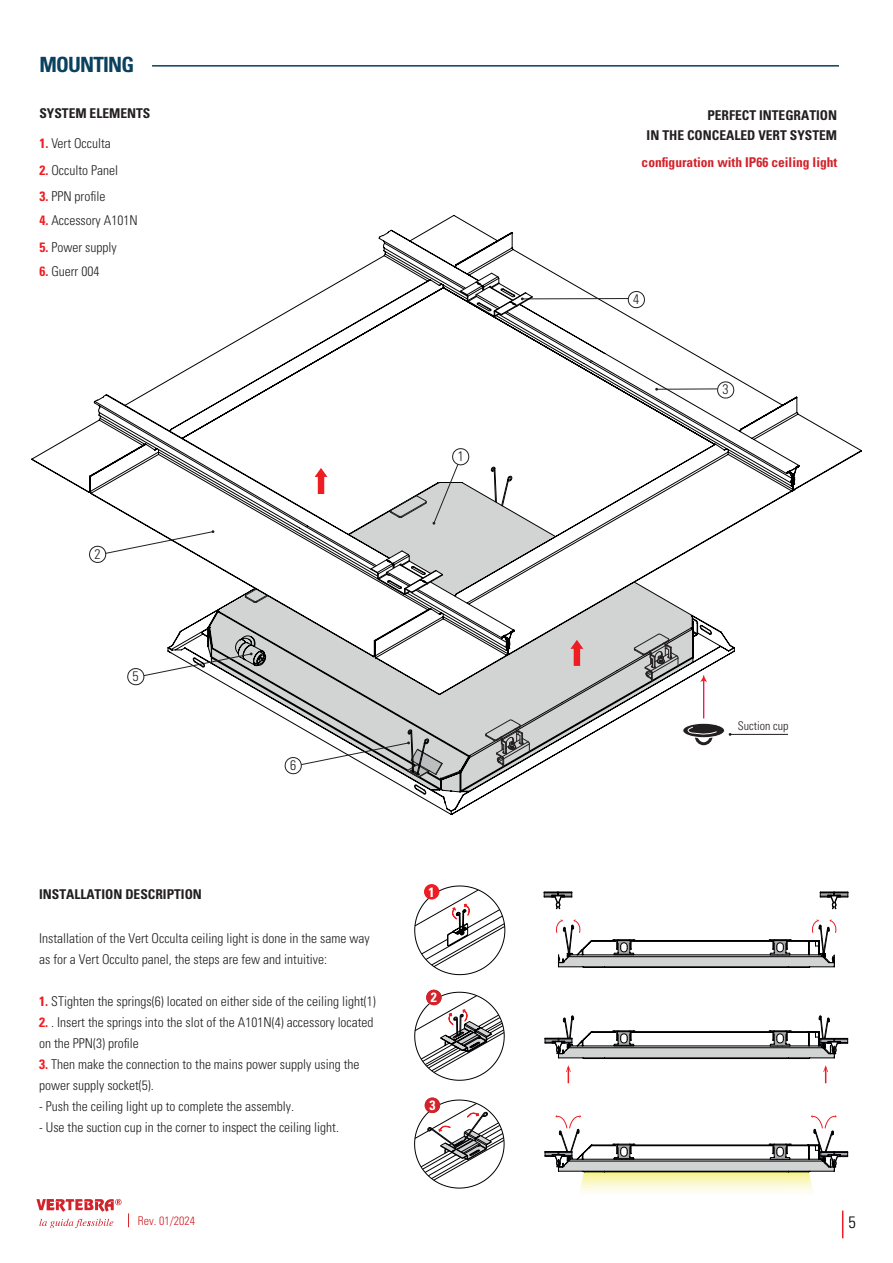
<style>
.page{position:relative;width:893px;height:1263px;background:#fff}
.page>*{position:absolute;margin:0;border:0;box-sizing:border-box;transform-origin:0 0}
.t1{font:700 condensed 21px "Univers LT Std";letter-spacing:-.035em;color:#0a415f}
.t2{font:300 condensed 16.5px "Univers LT Std";color:#000001}
.t3{font:300 condensed 13.8px "Univers LT Std";color:#231f20}
.t4{font:300 condensed 13.5px/21px "Univers LT Std";color:#231f20}
.t5{font:700 condensed 13.5px/19.5px "Univers LT Std";color:#231f20;text-align:right}
.t6{font:700 condensed 13.5px "Univers LT Std";color:#d2222a}
.t7{font:700 condensed 13.35px "Univers LT Std";color:#fff}
.t8{font:300 condensed 12px "Univers LT Std";color:#d2222a}
.t9{font:300 condensed 12px "Univers LT Std";color:#231f20}
.s1{font-weight:700;color:#ee1d23}
</style>
<div class="page">
<hr style="left:152px;top:65px;width:687px;height:2px;background:#093f5e">
<svg style="left:243px;top:695px;width:492px;height:120px"></svg>
<svg style="left:485px;top:719px;width:45px;height:48px;background:#9f9f9f"></svg>
<svg style="left:31px;top:215px;width:831px;height:480px"></svg>
<svg style="left:89px;top:530px;width:126px;height:33px"></svg>
<svg style="left:628px;top:291px;width:17px;height:17px"></svg>
<hr style="left:522px;top:298px;width:106px;height:1px;background:#231f20">
<svg style="left:717px;top:382px;width:17px;height:16px"></svg>
<hr style="left:657px;top:389px;width:60px;height:1px;background:#231f20">
<svg style="left:315px;top:468px;width:12px;height:26px"></svg>
<svg style="left:570px;top:640px;width:13px;height:26px"></svg>
<svg style="left:491px;top:467px;width:21px;height:39px"></svg>
<svg style="left:371px;top:550px;width:72px;height:45px"></svg>
<svg style="left:460px;top:273px;width:73px;height:44px"></svg>
<svg style="left:285px;top:729px;width:158px;height:49px"></svg>
<svg style="left:842px;top:1210px;width:1px;height:28px"></svg>
<svg style="left:544px;top:892px;width:28px;height:17px"></svg>
<svg style="left:820px;top:892px;width:29px;height:17px"></svg>
<svg style="left:566px;top:1065px;width:5px;height:18px"></svg>
<svg style="left:823px;top:1065px;width:5px;height:18px"></svg>
<svg style="left:414px;top:885px;width:92px;height:90px"></svg>
<div style="left:424px;top:884px;width:15px;height:15px;background:#ee1d23;border-radius:50%"></div>
<svg style="left:414px;top:991px;width:91px;height:90px"></svg>
<div style="left:426px;top:990px;width:16px;height:15px;background:#d2222a;border-radius:50%"></div>
<svg style="left:414px;top:1099px;width:91px;height:90px"></svg>
<div style="left:425px;top:1097px;width:15px;height:16px;background:#d2222a;border-radius:50%"></div>
<svg style="left:545px;top:1015px;width:303px;height:44px"></svg>
<svg style="left:545px;top:1115px;width:303px;height:77px"></svg>
<svg style="left:556px;top:919px;width:281px;height:49px"></svg>
<svg style="left:414px;top:784px;width:12px;height:10px"></svg>
<svg style="left:127px;top:635px;width:139px;height:50px"></svg>
<svg style="left:700px;top:625px;width:12px;height:10px"></svg>
<svg style="left:683px;top:723px;width:42px;height:15px"></svg>
<div style="left:682px;top:723px;width:43px;height:15px;border:1px solid #fff;border-radius:50%"></div>
<hr style="left:703px;top:680px;width:1px;height:38px;background:#ee1d23">
<svg style="left:700px;top:675px;width:7px;height:7px"></svg>
<svg style="left:684px;top:726px;width:33px;height:19px"></svg>
<hr style="left:730px;top:734px;width:58px;height:1px;background:#231f20">
<svg style="left:36px;top:1199px;width:85px;height:13px"></svg>
<svg style="left:39px;top:1219px;width:74px;height:9px"></svg>
<svg style="left:128px;top:1213px;width:1px;height:14px"></svg>
<svg style="left:390px;top:448px;width:79px;height:77px"></svg>
<h1 class="t1" style="left:39px;top:52px;width:96px">MOUNTING</h1>
<p class="t5" style="left:39px;top:104px;width:113px">SYSTEM ELEMENTS</p>
<p class="t4" style="left:39px;top:133px;width:73px"><span class="s1">1.</span> Vert Occulta</p>
<p class="t4" style="left:39px;top:159px;width:80px"><span class="s1">2.</span> Occulto Panel</p>
<p class="t4" style="left:39px;top:185px;width:67px"><span class="s1">3.</span> PPN profile</p>
<p class="t4" style="left:39px;top:209px;width:100px"><span class="s1">4.</span> Accessory A101N</p>
<p class="t4" style="left:39px;top:236px;width:79px"><span class="s1">5.</span> Power supply</p>
<p class="t4" style="left:39px;top:261px;width:61px"><span class="s1">6.</span> Guerr 004</p>
<p class="t3" style="left:94px;top:545px;width:8px">2</p>
<p class="t3" style="left:133px;top:668px;width:8px">5</p>
<p class="t3" style="left:290px;top:757px;width:8px">6</p>
<p class="t5" style="left:39px;top:885px;width:164px">INSTALLATION DESCRIPTION</p>
<p class="t4" style="left:39px;top:928px;width:332px">Installation of the Vert Occulta ceiling light is done in the same way as for a Vert Occulto panel, the steps are few and intuitive:</p>
<p class="t4" style="left:39px;top:991px;width:338px"><span class="s1">1.</span> STighten the springs(6) located on either side of the ceiling light(1)</p>
<p class="t4" style="left:39px;top:1012px;width:336px"><span class="s1">2.</span> . Insert the springs into the slot of the A101N(4) accessory located on the PPN(3) profile</p>
<p class="t4" style="left:39px;top:1054px;width:322px"><span class="s1">3.</span> Then make the connection to the mains power supply using the power supply socket(5).</p>
<p class="t4" style="left:39px;top:1096px;width:256px">- Push the ceiling light up to complete the assembly.</p>
<p class="t4" style="left:39px;top:1117px;width:301px">- Use the suction cup in the corner to inspect the ceiling light.</p>
<p class="t8" style="left:138px;top:1213px;width:59px">Rev. 01/2024</p>
<p class="t7" style="left:429px;top:884px;width:8px">1</p>
<p class="t7" style="left:431px;top:989px;width:8px">2</p>
<p class="t7" style="left:429px;top:1097px;width:8px">3</p>
<p class="t5" style="left:647px;top:105px;width:192px">PERFECT INTEGRATION<br>IN THE CONCEALED VERT SYSTEM</p>
<p class="t6" style="left:642px;top:154px;width:197px">configuration with IP66 ceiling light</p>
<p class="t3" style="left:633px;top:291px;width:8px">4</p>
<p class="t3" style="left:722px;top:381px;width:8px">3</p>
<p class="t9" style="left:738px;top:719px;width:52px">Suction cup</p>
<p class="t2" style="left:849px;top:1213px;width:9px">5</p>
</div>
